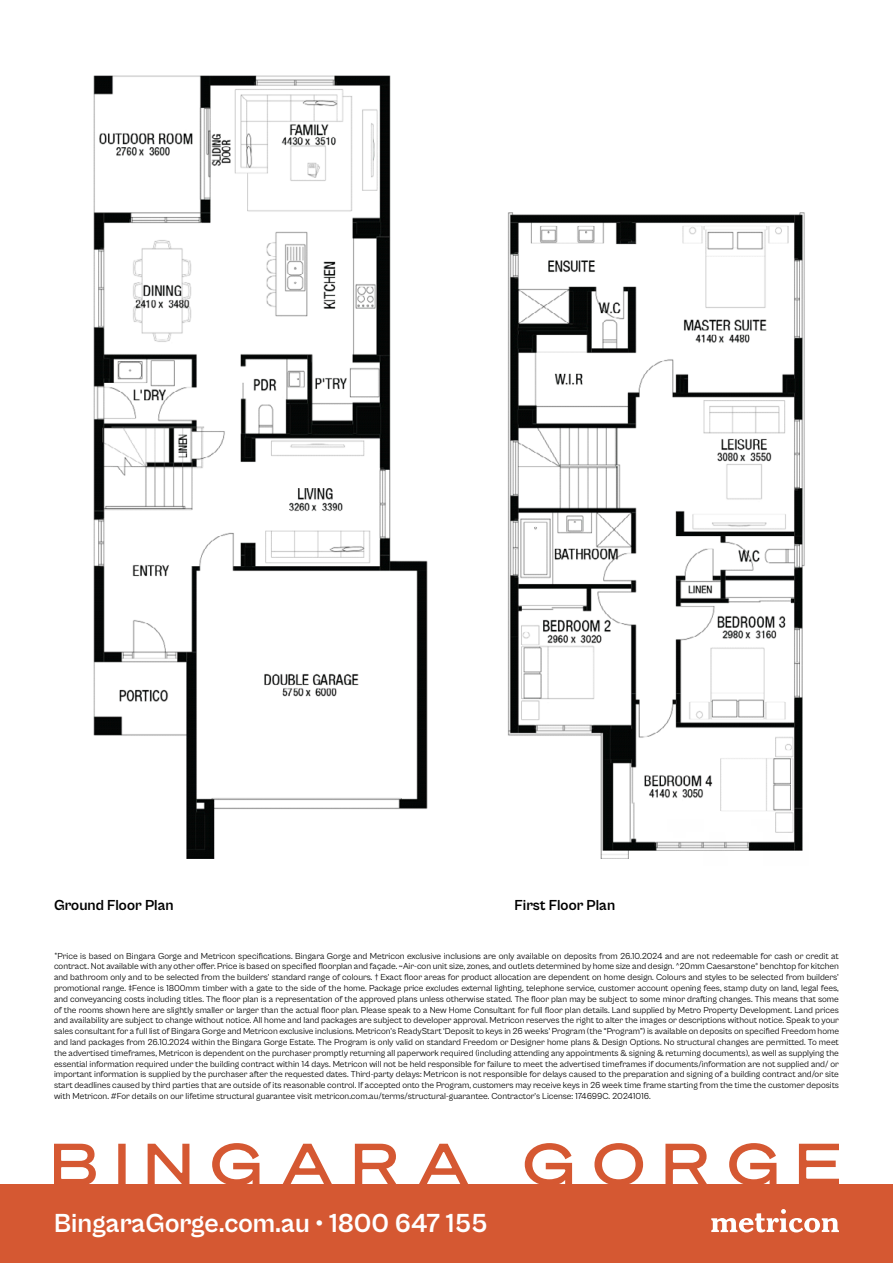
<style>
.page{position:relative;width:893px;height:1263px;background:#fff}
.page>*{position:absolute;margin:0;border:0;box-sizing:border-box;transform-origin:0 0}
.t1{font:700 27px "Cabinet Grotesk";color:#fff}
.t2{font:700 15px "Cabinet Grotesk";color:#000}
.t3{font:9px/10.8px "Cabinet Grotesk";letter-spacing:-.005em;color:#000;text-align:justify}
</style>
<div class="page">
<div style="left:0;top:1184px;width:893px;height:79px;background:#d55832"></div>
<svg style="left:54px;top:1144px;width:42px;height:40px"></svg>
<div style="left:118px;top:1144px;width:8px;height:41px;background:#d55832"></div>
<svg style="left:148px;top:1144px;width:41px;height:40px"></svg>
<svg style="left:212px;top:1143px;width:47px;height:41px"></svg>
<svg style="left:282px;top:1144px;width:50px;height:40px"></svg>
<svg style="left:355px;top:1144px;width:42px;height:40px"></svg>
<svg style="left:419px;top:1144px;width:49px;height:40px"></svg>
<svg style="left:525px;top:1143px;width:47px;height:41px"></svg>
<svg style="left:594px;top:1143px;width:49px;height:41px"></svg>
<svg style="left:665px;top:1144px;width:42px;height:40px"></svg>
<svg style="left:729px;top:1143px;width:47px;height:41px"></svg>
<svg style="left:799px;top:1144px;width:40px;height:40px"></svg>
<svg style="left:711px;top:1209px;width:128px;height:23px"></svg>
<img style="left:93px;top:75px;width:712px;height:784px">
<h2 class="t2" style="left:54px;top:897px;width:121px">Ground Floor Plan</h2>
<h2 class="t2" style="left:514px;top:897px;width:102px">First Floor Plan</h2>
<p class="t3" style="left:54px;top:950px;width:787px">*Price is based on Bingara Gorge and Metricon specifications. Bingara Gorge and Metricon exclusive inclusions are only available on deposits from 26.10.2024 and are not redeemable for cash or credit at contract. Not available with any other offer. Price is based on specified floorplan and façade. ~Air-con unit size, zones, and outlets determined by home size and design. ^20mm Caesarstone® benchtop for kitchen and bathroom only and to be selected from the builders’ standard range of colours. † Exact floor areas for product allocation are dependent on home design. Colours and styles to be selected from builders’ promotional range. ‡Fence is 1800mm timber with a gate to the side of the home. Package price excludes external lighting, telephone service, customer account opening fees, stamp duty on land, legal fees, and conveyancing costs including titles. The floor plan is a representation of the approved plans unless otherwise stated. The floor plan may be subject to some minor drafting changes. This means that some of the rooms shown here are slightly smaller or larger than the actual floor plan. Please speak to a New Home Consultant for full floor plan details. Land supplied by Metro Property Development. Land prices and availability are subject to change without notice. All home and land packages are subject to developer approval. Metricon reserves the right to alter the images or descriptions without notice. Speak to your sales consultant for a full list of Bingara Gorge and Metricon exclusive inclusions. Metricon’s ReadyStart ‘Deposit to keys in 26 weeks’ Program (the “Program”) is available on deposits on specified Freedom home and land packages from 26.10.2024 within the Bingara Gorge Estate. The Program is only valid on standard Freedom or Designer home plans &amp; Design Options. No structural changes are permitted. To meet the advertised timeframes, Metricon is dependent on the purchaser promptly returning all paperwork required (including attending any appointments &amp; signing &amp; returning documents), as well as supplying the essential information required under the building contract within 14 days. Metricon will not be held responsible for failure to meet the advertised timeframes if documents/information are not supplied and/ or important information is supplied by the purchaser after the requested dates. Third-party delays: Metricon is not responsible for delays caused to the preparation and signing of a building contract and/or site start deadlines caused by third parties that are outside of its reasonable control. If accepted onto the Program, customers may receive keys in 26 week time frame starting from the time the customer deposits with Metricon. #For details on our lifetime structural guarantee visit metricon.com.au/terms/structural-guarantee. Contractor’s License: 174699C. 20241016.</p>
<h1 class="t1" style="left:54px;top:1209px;width:435px">BingaraGorge.com.au • 1800 647 155</h1>
</div>
